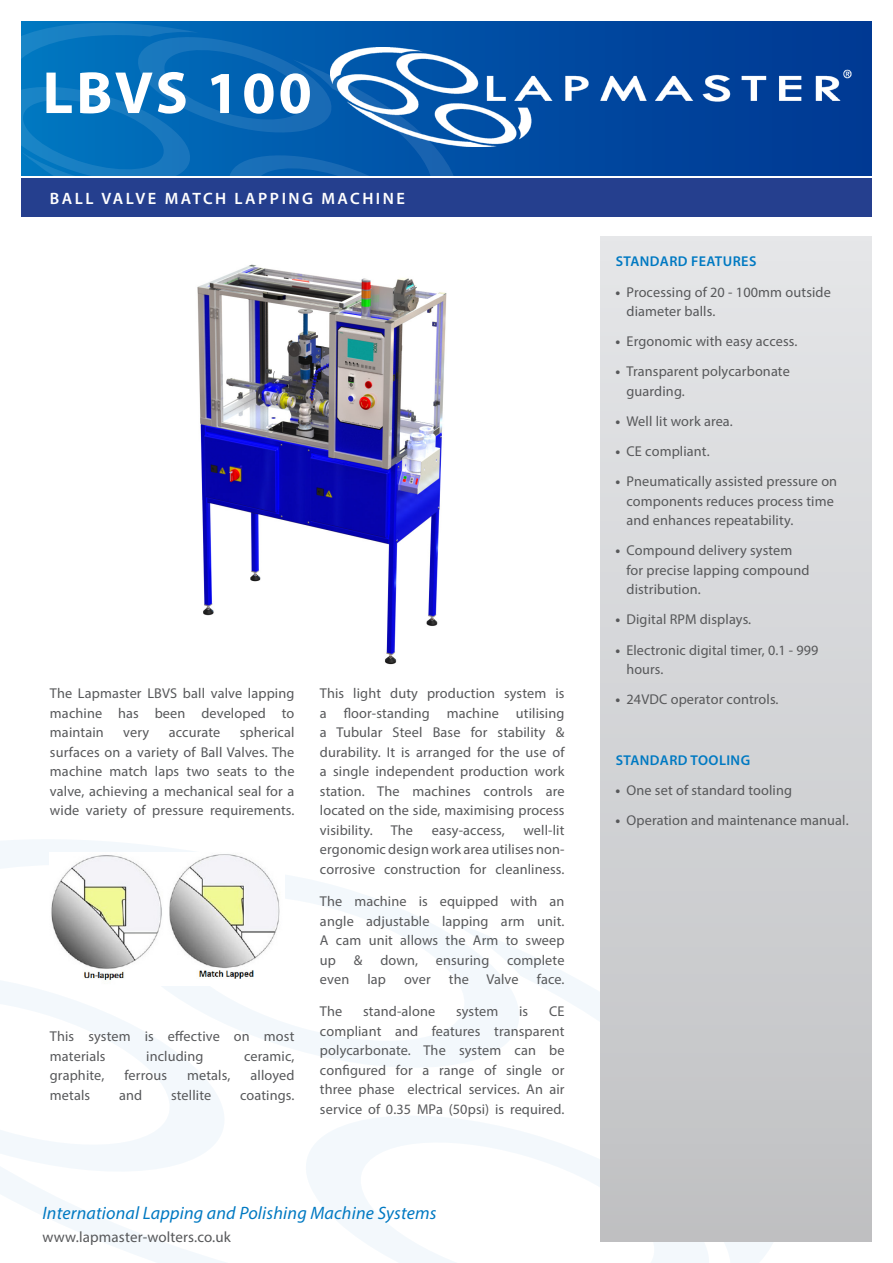
<style>
.page{position:relative;width:893px;height:1263px;background:#fff}
.page>*{position:absolute;margin:0;border:0;box-sizing:border-box;transform-origin:0 0}
.t1{font:700 60px "Myriad Pro";letter-spacing:.05em;color:#fff}
.t2{font:italic 18px "Myriad Pro";letter-spacing:.01em;color:#0079c2}
.t3{font:600 16.5px "Myriad Pro";letter-spacing:.15em;color:#fff}
.t4{font:15px "Myriad Pro";letter-spacing:.01em;color:#57585a}
.t5{font:14.25px/19.5px "Myriad Pro";letter-spacing:.01em;color:#57585a}
.blue_title{font:600 14.25px "Myriad Pro";letter-spacing:.03em;color:#0079c2}
.s1{font-weight:700}
</style>
<div class="page">
<div style="left:21px;top:21px;width:851px;height:155px;background:#00429a"></div>
<svg style="left:0;top:840px;width:773px;height:423px"></svg>
<svg style="left:24px;top:21px;width:446px;height:154px;background:#0669b6"></svg>
<div style="left:21px;top:179px;width:851px;height:38px;background:#253f8e"></div>
<div style="left:600px;top:237px;width:272px;height:1005px;background:linear-gradient(to bottom,#e5e6e9,#c0c1c3)"></div>
<svg style="left:21px;top:21px;width:3px;height:154px"></svg>
<img style="left:50px;top:853px;width:235px;height:133px">
<img style="left:331px;top:47px;width:521px;height:99px">
<img style="left:197px;top:264px;width:250px;height:401px">
<p class="t1" style="left:43px;top:54px;width:271px">LBVS 100</p>
<p class="t3" style="left:50px;top:188px;width:356px">BALL VALVE MATCH LAPPING MACHINE</p>
<p class="t5" style="left:50px;top:683px;width:246px;text-align:justify">The Lapmaster LBVS ball valve lapping machine has been developed to maintain</p>
<p class="t5" style="left:50px;top:722px;width:246px;text-align:justify;text-indent:190px">spherical surfaces on a variety of Ball Valves. The machine match laps two seats to the valve, achieving a mechanical seal for a wide variety of pressure requirements.</p>
<p class="t5" style="left:123px;top:722px;width:28px">very</p>
<p class="t5" style="left:169px;top:722px;width:53px">accurate</p>
<p class="t5" style="left:50px;top:1026px;width:246px">This system is effective on most materials</p>
<p class="t5" style="left:146px;top:1046px;width:59px">including</p>
<p class="t5" style="left:244px;top:1046px;width:52px">ceramic,</p>
<p class="t5" style="left:50px;top:1065px;width:56px">graphite,</p>
<p class="t5" style="left:124px;top:1065px;width:44px">ferrous</p>
<p class="t5" style="left:187px;top:1065px;width:45px">metals,</p>
<p class="t5" style="left:251px;top:1065px;width:45px">alloyed</p>
<p class="t5" style="left:50px;top:1085px;width:42px">metals</p>
<p class="t5" style="left:119px;top:1085px;width:25px">and</p>
<p class="t5" style="left:171px;top:1085px;width:42px">stellite</p>
<p class="t5" style="left:240px;top:1085px;width:56px">coatings.</p>
<p class="t5" style="left:320px;top:683px;width:246px;text-align:justify">This light duty production system is a floor-standing machine utilising a Tubular Steel Base for stability &amp; durability. It is arranged for the use of a single independent production work station. The machines controls are located on the side, maximising process visibility.</p>
<p class="t5" style="left:320px;top:820px;width:246px;text-align:justify;text-indent:203px">well-lit ergonomic design work area utilises non&shy;corrosive construction for cleanliness.</p>
<p class="t5" style="left:320px;top:891px;width:246px;text-align:justify">The machine is equipped with an angle adjustable lapping arm unit.<br>A cam unit allows the Arm to sweep up</p>
<p class="t5" style="left:391px;top:820px;width:24px">The</p>
<p class="t5" style="left:432px;top:820px;width:74px">easy-access,</p>
<p class="t5" style="left:354px;top:950px;width:10px">&amp;</p>
<p class="t5" style="left:380px;top:950px;width:39px">down,</p>
<p class="t5" style="left:436px;top:950px;width:55px">ensuring</p>
<p class="t5" style="left:507px;top:950px;width:59px">complete</p>
<p class="t5" style="left:320px;top:969px;width:31px">even</p>
<p class="t5" style="left:367px;top:969px;width:20px">lap</p>
<p class="t5" style="left:404px;top:969px;width:28px">over</p>
<p class="t5" style="left:449px;top:969px;width:71px">the Valve</p>
<p class="t5" style="left:537px;top:969px;width:29px">face.</p>
<p class="t5" style="left:320px;top:1001px;width:24px">The</p>
<p class="t5" style="left:363px;top:1001px;width:74px">stand-alone</p>
<p class="t5" style="left:456px;top:1001px;width:44px">system</p>
<p class="t5" style="left:519px;top:1001px;width:11px">is</p>
<p class="t5" style="left:320px;top:1001px;width:246px;text-align:justify;text-indent:229px">CE compliant and features transparent polycarbonate. The system can be configured for a range of single or three phase electrical services. An air service of 0.35 MPa (50psi) is required.</p>
<p class="t2" style="left:43px;top:1201px;width:396px">International Lapping and Polishing Machine Systems</p>
<p class="t4" style="left:43px;top:1228px;width:190px">www.lapmaster-wolters.co.uk</p>
<p class="blue_title" style="left:616px;top:252px;width:142px">STANDARD FEATURES</p>
<p class="t5" style="left:626px;top:282px;width:206px;text-indent:-11px"><span class="s1">•</span> Processing of 20 - 100mm outside diameter balls.</p>
<p class="t5" style="left:615px;top:331px;width:183px"><span class="s1">•</span> Ergonomic with easy access.</p>
<p class="t5" style="left:626px;top:361px;width:165px;text-indent:-11px"><span class="s1">•</span> Transparent polycarbonate guarding.</p>
<p class="t5" style="left:615px;top:411px;width:119px"><span class="s1">•</span> Well lit work area.</p>
<p class="t5" style="left:615px;top:441px;width:96px"><span class="s1">•</span> CE compliant.</p>
<p class="t5" style="left:626px;top:471px;width:212px;text-indent:-11px"><span class="s1">•</span> Pneumatically assisted pressure on components reduces process time and enhances repeatability.</p>
<p class="t5" style="left:626px;top:541px;width:185px;text-indent:-11px"><span class="s1">•</span> Compound delivery system for precise lapping compound distribution.</p>
<p class="t5" style="left:615px;top:610px;width:137px"><span class="s1">•</span> Digital RPM displays.</p>
<p class="t5" style="left:626px;top:640px;width:194px;text-indent:-11px"><span class="s1">•</span> Electronic digital timer, 0.1 - 999 hours.</p>
<p class="t5" style="left:615px;top:689px;width:165px"><span class="s1">•</span> 24VDC operator controls.</p>
<p class="blue_title" style="left:616px;top:751px;width:136px">STANDARD TOOLING</p>
<p class="t5" style="left:615px;top:780px;width:178px"><span class="s1">•</span> One set of standard tooling</p>
<p class="t5" style="left:615px;top:810px;width:235px"><span class="s1">•</span> Operation and maintenance manual.</p>
</div>
